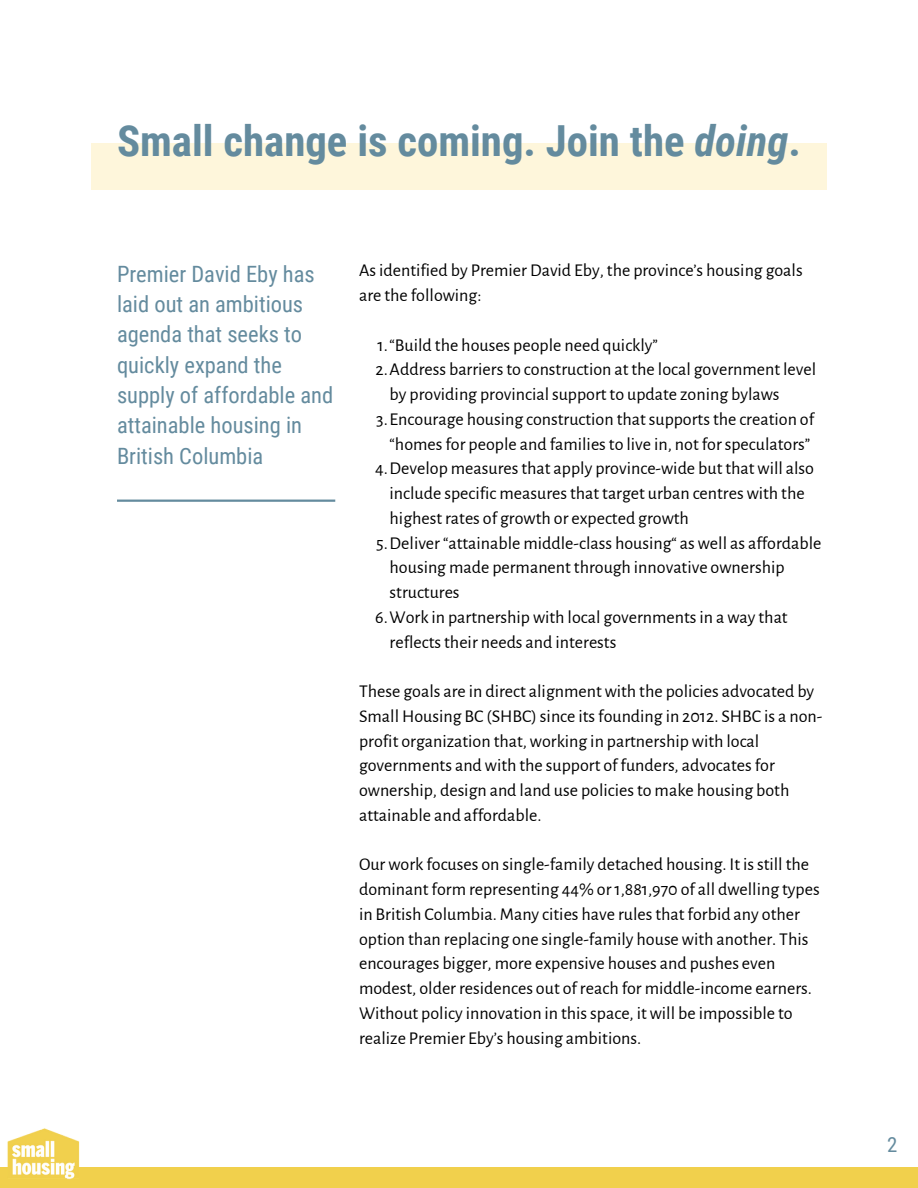
<style>
.page{position:relative;width:918px;height:1188px;background:#fff}
.page>*{position:absolute;margin:0;border:0;box-sizing:border-box;transform-origin:0 0}
.t1{font:700 42.75px "Roboto Condensed";color:#648b9e}
.t2{font:22.5px/30.3px "Roboto Condensed";color:#648b9e}
.t3{font:20.85px "Roboto Condensed";color:#648b9e}
.t4{font:18px/24.8px "Alegreya Sans";color:#000}
.s1{font-style:italic}
</style>
<div class="page">
<div style="left:92px;top:143px;width:734px;height:46px;background:#fef6db"></div>
<hr style="left:117px;top:500px;width:218px;height:2px;background:#648b9e">
<div style="left:0;top:1167px;width:918px;height:21px;background:#f1d04c"></div>
<img style="left:7px;top:1128px;width:73px;height:52px">
<h1 class="t1" style="left:117px;top:117px;width:685px">Small change is coming. Join the <span class="s1">doing</span>.</h1>
<p class="t2" style="left:117px;top:259px;width:218px">Premier David Eby has laid out an ambitious agenda that seeks to quickly expand the supply of affordable and attainable housing in<br>British Columbia</p>
<p class="t4" style="left:359px;top:259px;width:445px">As identified by Premier David Eby, the province’s housing goals are the following:</p>
<p class="t4" style="left:378px;top:333px;width:282px">1.“Build the houses people need quickly”</p>
<p class="t4" style="left:376px;top:358px;width:442px">2.Address barriers to construction at the local government level</p>
<p class="t4" style="left:390px;top:382px;width:391px">by providing provincial support to update zoning bylaws</p>
<p class="t4" style="left:376px;top:407px;width:439px">3.Encourage housing construction that supports the creation of</p>
<p class="t4" style="left:390px;top:432px;width:422px">“homes for people and families to live in, not for speculators”</p>
<p class="t4" style="left:375px;top:457px;width:441px">4.Develop measures that apply province-wide but that will also</p>
<p class="t4" style="left:390px;top:481px;width:417px">include specific measures that target urban centres with the</p>
<p class="t4" style="left:390px;top:506px;width:301px">highest rates of growth or expected growth</p>
<p class="t4" style="left:376px;top:531px;width:447px">5.Deliver “attainable middle-class housing“ as well as affordable</p>
<p class="t4" style="left:390px;top:556px;width:396px">housing made permanent through innovative ownership</p>
<p class="t4" style="left:390px;top:580px;width:72px">structures</p>
<p class="t4" style="left:375px;top:605px;width:414px">6.Work in partnership with local governments in a way that</p>
<p class="t4" style="left:390px;top:630px;width:228px">reflects their needs and interests</p>
<p class="t4" style="left:359px;top:679px;width:465px">These goals are in direct alignment with the policies advocated by Small Housing BC (SHBC) since its founding in 2012. SHBC is a non&shy;profit organization that, working in partnership with local governments and with the support of funders, advocates for ownership, design and land use policies to make housing both attainable and affordable.</p>
<p class="t4" style="left:359px;top:853px;width:462px">Our work focuses on single-family detached housing. It is still the dominant form representing 44% or 1,881,970 of all dwelling types in British Columbia. Many cities have rules that forbid any other option than replacing one single-family house with another. This encourages bigger, more expensive houses and pushes even modest, older residences out of reach for middle-income earners.<br>Without policy innovation in this space, it will be impossible to realize Premier Eby’s housing ambitions.</p>
<p class="t3" style="left:887px;top:1133px;width:12px">2</p>
</div>
